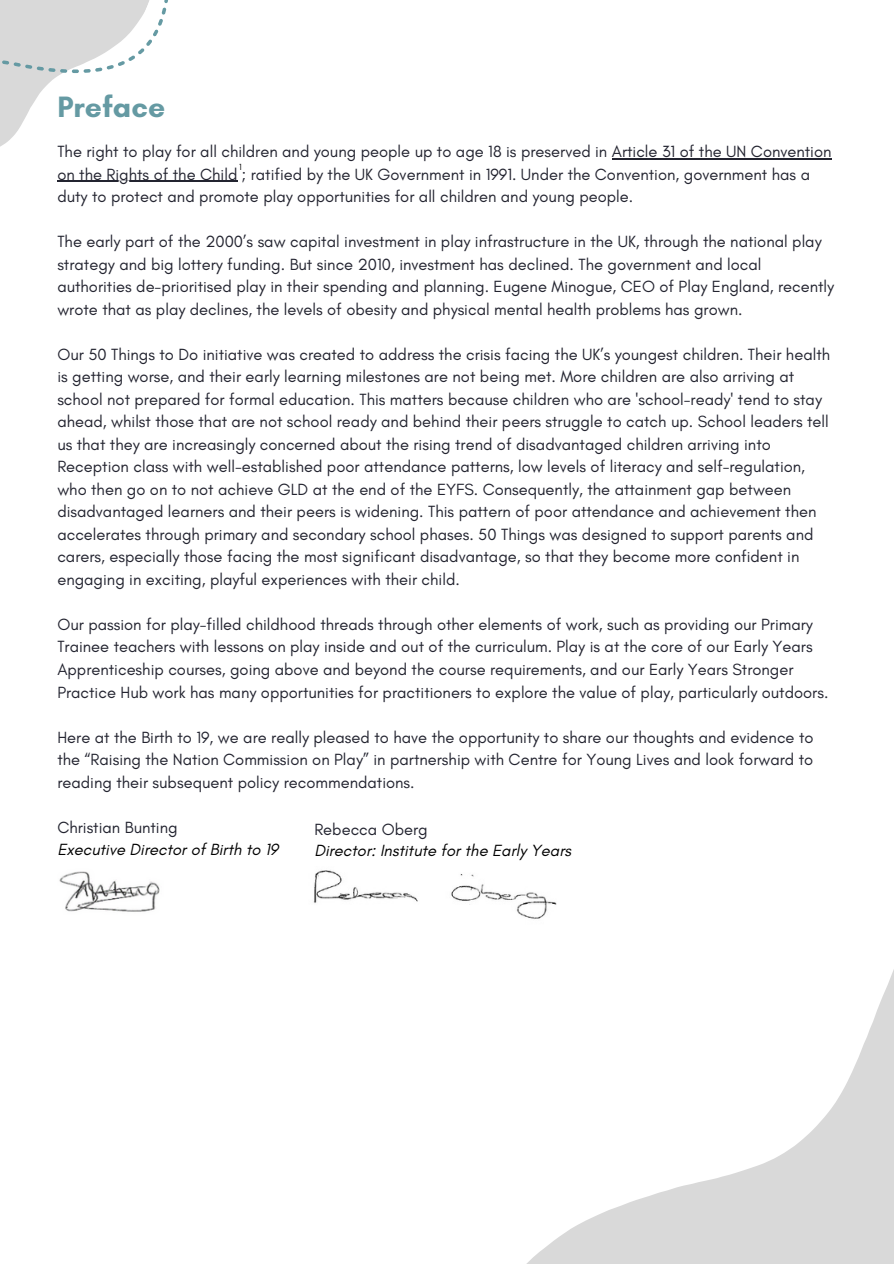
<style>
.page{position:relative;width:894px;height:1264px;background:#fff}
.page>*{position:absolute;margin:0;border:0;box-sizing:border-box;transform-origin:0 0}
.t1{font:700 30px "Glacial Indifference";color:#659aa3}
.t2{font:16.5px/22.5px "Glacial Indifference";color:#232430}
.t3{font:italic 16.5px/22.5px "Glacial Indifference";color:#000}
.t4{font:9px "Glacial Indifference";color:#000}
.s1{font-style:normal;color:#232430}
</style>
<div class="page">
<svg style="left:527px;top:903px;width:366px;height:360px"></svg>
<svg style="left:0;top:0;width:238px;height:182px"></svg>
<img style="left:59px;top:871px;width:101px;height:41px">
<hr style="left:611px;top:158px;width:220px;height:1px;background:#232430">
<hr style="left:57px;top:181px;width:180px;height:1px;background:#232430">
<img style="left:313px;top:870px;width:243px;height:54px">
<p class="t1" style="left:57px;top:88px;width:109px">Preface</p>
<h1 class="t2" style="left:57px;top:140px;width:775px">The right to play for all children and young people up to age 18 is preserved in Article 31 of the UN Convention</h1>
<p class="t2" style="left:57px;top:163px;width:754px">on the Rights of the Child ; ratified by the UK Government in 1991. Under the Convention, government has a duty to protect and promote play opportunities for all children and young people.</p>
<p class="t2" style="left:57px;top:230px;width:765px">The early part of the 2000’s saw capital investment in play infrastructure in the UK, through the national play strategy and big lottery funding. But since 2010, investment has declined. The government and local</p>
<p class="t2" style="left:57px;top:275px;width:778px">authorities de-prioritised play in their spending and planning. Eugene Minogue, CEO of Play England, recently wrote that as play declines, the levels of obesity and physical mental health problems has grown.</p>
<p class="t2" style="left:57px;top:343px;width:774px">Our 50 Things to Do initiative was created to address the crisis facing the UK’s youngest children. Their health is getting worse, and their early learning milestones are not being met. More children are also arriving at</p>
<p class="t2" style="left:57px;top:388px;width:772px">school not prepared for formal education. This matters because children who are 'school-ready' tend to stay ahead, whilst those that are not school ready and behind their peers struggle to catch up. School leaders tell us that they are increasingly concerned about the rising trend of disadvantaged children arriving into Reception class with well-established poor attendance patterns, low levels of literacy and self-regulation, who then go on to not achieve GLD at the end of the EYFS. Consequently, the attainment gap between disadvantaged learners and their peers is widening. This pattern of poor attendance and achievement then accelerates through primary and secondary school phases. 50 Things was designed to support parents and carers, especially those facing the most significant disadvantage, so that they become more confident in engaging in exciting, playful experiences with their child.</p>
<p class="t2" style="left:57px;top:613px;width:757px">Our passion for play-filled childhood threads through other elements of work, such as providing our Primary<br>Trainee teachers with lessons on play inside and out of the curriculum. Play is at the core of our Early Years</p>
<p class="t2" style="left:57px;top:658px;width:772px">Apprenticeship courses, going above and beyond the course requirements, and our Early Years Stronger<br>Practice Hub work has many opportunities for practitioners to explore the value of play, particularly outdoors.</p>
<p class="t2" style="left:57px;top:725px;width:757px">Here at the Birth to 19, we are really pleased to have the opportunity to share our thoughts and evidence to the “Raising the Nation Commission on Play” in partnership with Centre for Young Lives and look forward to</p>
<p class="t2" style="left:57px;top:770px;width:358px">reading their subsequent policy recommendations.</p>
<p class="t3" style="left:57px;top:815px;width:222px"><span class="s1">Christian Bunting<br></span>Executive Director of Birth to 19</p>
<p class="t2" style="left:314px;top:817px;width:115px">Rebecca Oberg</p>
<p class="t4" style="left:239px;top:161px;width:4px">1</p>
<p class="t3" style="left:314px;top:839px;width:258px">Director: Institute for the Early Years</p>
</div>
